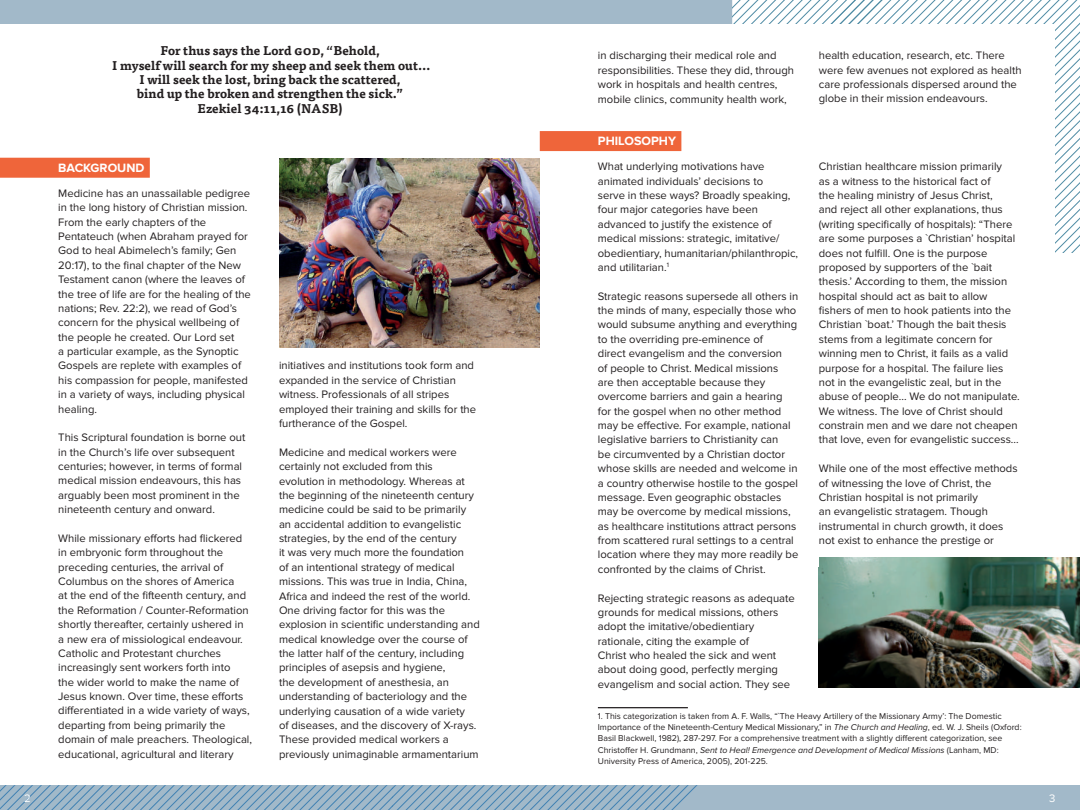
<style>
.page{position:relative;width:1080px;height:810px;background:#fff}
.page>*{position:absolute;margin:0;border:0;box-sizing:border-box;transform-origin:0 0}
.t1{font:700 12.5px/14.4px "Tisa Pro";color:#231f20;text-align:center}
.t2{font:700 12.5px "Proxima Nova";color:#fff}
.t3{font:11.25px/14.4px "Proxima Nova";color:#231f20}
.t4{font:11.25px "Proxima Nova";color:#fff}
.t5{font:8.75px/11.2px "Proxima Nova";color:#231f20}
.s1{font-style:italic}
</style>
<div class="page">
<div style="left:0;top:0;width:732px;height:24px;background:#a2b9c9"></div>
<svg style="left:732px;top:0;width:348px;height:96px"></svg>
<svg style="left:1055px;top:96px;width:25px;height:156px"></svg>
<div style="left:0;top:25px;width:1055px;height:760px;background:#fff"></div>
<svg style="left:0;top:785px;width:1080px;height:25px;background:#97b3c6"></svg>
<div style="left:0;top:158px;width:150px;height:20px;background:#ef653a"></div>
<hr style="left:598px;top:707px;width:90px;height:1px;background:#231f20">
<div style="left:540px;top:131px;width:141px;height:20px;background:#ef653a"></div>
<img style="left:819px;top:557px;width:261px;height:130px">
<img style="left:279px;top:158px;width:261px;height:189px">
<p class="t1" style="left:112px;top:43px;width:320px">For thus says the Lord god, “Behold,<br>I myself will search for my sheep and seek them out… I will seek the lost, bring back the scattered,<br>bind up the broken and strengthen the sick.”<br>Ezekiel 34:11,16 (NASB)</p>
<p class="t2" style="left:58px;top:161px;width:88px">BACKGROUND</p>
<p class="t3" style="left:58px;top:186px;width:194px">Medicine has an unassailable pedigree in the long history of Christian mission.<br>From the early chapters of the Pentateuch (when Abraham prayed for God to heal Abimelech’s family; Gen 20:17), to the final chapter of the New Testament canon (where the leaves of the tree of life are for the healing of the nations; Rev. 22:2), we read of God’s concern for the physical wellbeing of the people he created. Our Lord set<br>a particular example, as the Synoptic Gospels are replete with examples of his compassion for people, manifested in a variety of ways, including physical healing.</p>
<p class="t3" style="left:58px;top:431px;width:189px">This Scriptural foundation is borne out in the Church’s life over subsequent centuries; however, in terms of formal medical mission endeavours, this has arguably been most prominent in the nineteenth century and onward.</p>
<p class="t3" style="left:58px;top:531px;width:195px">While missionary efforts had flickered in embryonic form throughout the preceding centuries, the arrival of Columbus on the shores of America<br>at the end of the fifteenth century, and the Reformation / Counter-Reformation shortly thereafter, certainly ushered in a new era of missiological endeavour.<br>Catholic and Protestant churches increasingly sent workers forth into<br>the wider world to make the name of Jesus known. Over time, these efforts differentiated in a wide variety of ways, departing from being primarily the domain of male preachers. Theological, educational, agricultural and literary</p>
<p class="t3" style="left:279px;top:359px;width:199px">initiatives and institutions took form and expanded in the service of Christian witness. Professionals of all stripes employed their training and skills for the furtherance of the Gospel.</p>
<p class="t3" style="left:279px;top:445px;width:202px">Medicine and medical workers were certainly not excluded from this evolution in methodology. Whereas at the beginning of the nineteenth century medicine could be said to be primarily an accidental addition to evangelistic strategies, by the end of the century<br>it was very much more the foundation<br>of an intentional strategy of medical missions. This was true in India, China, Africa and indeed the rest of the world.<br>One driving factor for this was the explosion in scientific understanding and medical knowledge over the course of the latter half of the century, including principles of asepsis and hygiene,<br>the development of anesthesia, an understanding of bacteriology and the underlying causation of a wide variety<br>of diseases, and the discovery of X-rays.<br>These provided medical workers a previously unimaginable armamentarium</p>
<p class="t3" style="left:598px;top:49px;width:198px">in discharging their medical role and responsibilities. These they did, through work in hospitals and health centres, mobile clinics, community health work,</p>
<p class="t2" style="left:598px;top:134px;width:80px">PHILOSOPHY</p>
<p class="t3" style="left:598px;top:159px;width:202px">What underlying motivations have animated individuals’ decisions to<br>serve in these ways? Broadly speaking, four major categories have been advanced to justify the existence of medical missions: strategic, imitative/ obedientiary, humanitarian/philanthropic, and utilitarian.<sup>1</sup></p>
<p class="t3" style="left:598px;top:289px;width:202px">Strategic reasons supersede all others in the minds of many, especially those who would subsume anything and everything to the overriding pre-eminence of<br>direct evangelism and the conversion<br>of people to Christ. Medical missions<br>are then acceptable because they overcome barriers and gain a hearing for the gospel when no other method may be effective. For example, national legislative barriers to Christianity can<br>be circumvented by a Christian doctor whose skills are needed and welcome in a country otherwise hostile to the gospel message. Even geographic obstacles may be overcome by medical missions, as healthcare institutions attract persons from scattered rural settings to a central location where they may more readily be confronted by the claims of Christ.</p>
<p class="t3" style="left:598px;top:591px;width:198px">Rejecting strategic reasons as adequate grounds for medical missions, others adopt the imitative/obedientiary rationale, citing the example of<br>Christ who healed the sick and went about doing good, perfectly merging evangelism and social action. They see</p>
<p class="t3" style="left:819px;top:48px;width:204px">health education, research, etc. There were few avenues not explored as health care professionals dispersed around the globe in their mission endeavours.</p>
<p class="t3" style="left:819px;top:160px;width:203px">Christian healthcare mission primarily<br>as a witness to the historical fact of<br>the healing ministry of Jesus Christ,<br>and reject all other explanations, thus (writing specifically of hospitals): “There are some purposes a `Christian’ hospital does not fulfill. One is the purpose proposed by supporters of the `bait thesis.’ According to them, the mission hospital should act as bait to allow fishers of men to hook patients into the Christian `boat.’ Though the bait thesis stems from a legitimate concern for winning men to Christ, it fails as a valid purpose for a hospital. The failure lies not in the evangelistic zeal, but in the abuse of people... We do not manipulate.<br>We witness. The love of Christ should constrain men and we dare not cheapen that love, even for evangelistic success...</p>
<p class="t3" style="left:819px;top:461px;width:200px">While one of the most effective methods of witnessing the love of Christ, the Christian hospital is not primarily<br>an evangelistic stratagem. Though instrumental in church growth, it does not exist to enhance the prestige or</p>
<p class="t5" style="left:598px;top:711px;width:425px">1. This categorization is taken from A. F. Walls, “`The Heavy Artillery of the Missionary Army’: The Domestic Importance of the Nineteenth-Century Medical Missionary,” in <span class="s1">The Church and Healing</span>, ed. W. J. Sheils (Oxford:<br>Basil Blackwell, 1982), 287-297. For a comprehensive treatment with a slightly different categorization, see Christoffer H. Grundmann, <span class="s1">Sent to Heal! Emergence and Development of Medical Missions</span> (Lanham, MD:<br>University Press of America, 2005), 201-225.</p>
<p class="t4" style="left:24px;top:792px;width:8px">2</p>
<p class="t4" style="left:1049px;top:792px;width:8px">3</p>
</div>
